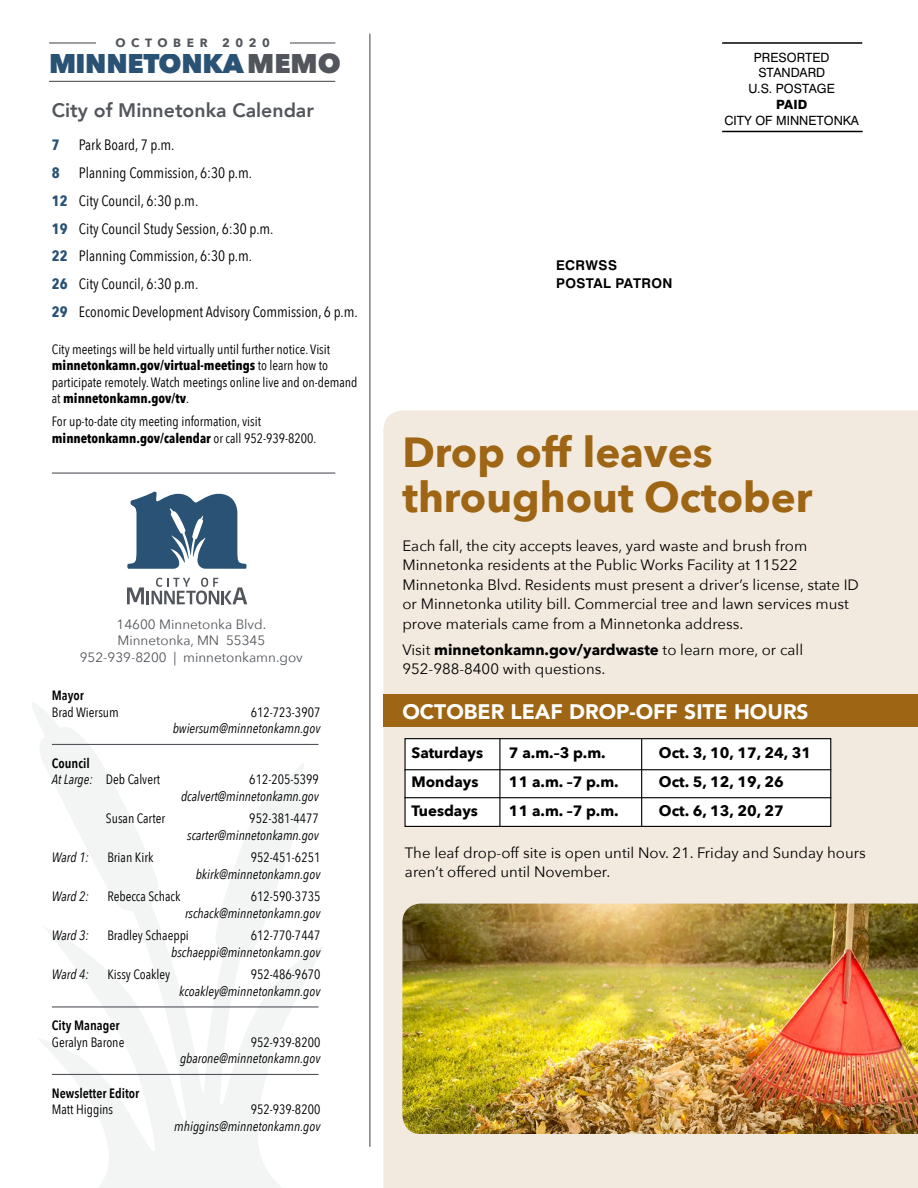
<style>
.page{position:relative;width:918px;height:1188px;background:#fff}
.page>*{position:absolute;margin:0;border:0;box-sizing:border-box;transform-origin:0 0}
.t1{font:700 42px/45px "Avenir Next";color:#9e6614}
.t2{font:800 27px "Avenir Next";letter-spacing:-.01em;color:#2a5274}
.t3{font:900 21px "Avenir";color:#fff}
.t4{font:800 19.5px "Avenir";color:#52555b}
.t5{font:15px/19.5px "Avenir Next";color:#000}
.t6{font:15px/27.8px "Avenir Next Condensed";color:#000}
.t7{font:700 15px "Avenir Next";color:#000}
.t8{font:700 15px "Avenir Next Condensed";color:#2a5274}
.t9{font:13.5px/16.5px "Avenir Next Condensed";color:#000}
.t10{font:italic 13.5px "Avenir Next Condensed";color:#000}
.t11{font:13.5px/16.5px "Avenir Next";color:#52555b;text-align:center}
.t12{font:600 13.5px "Avenir Next Condensed";color:#000}
.t13{font:700 13.5px/18px "Swiss 721 BT";letter-spacing:.025em;color:#000}
.t14{font:12.75px/15.8px "Swiss 721 BT";color:#000;text-align:center}
.t15{font:800 12.75px "Swiss 721 BT";color:#000}
.t16{font:700 12px "Avenir Next";letter-spacing:.47em;color:#52555b}
.s1{color:#52555b}
.s2{font-weight:700;color:#2a5274}
.s3{font-weight:700}
.s4{font-weight:600}
.s5{font-style:italic}
</style>
<div class="page">
<svg style="left:32px;top:702px;width:291px;height:486px"></svg>
<hr style="left:52px;top:744px;width:267px;height:1px;background:#52555b">
<hr style="left:52px;top:1006px;width:267px;height:2px;background:#52555b">
<hr style="left:52px;top:1074px;width:267px;height:1px;background:#52555b">
<svg style="left:127px;top:578px;width:120px;height:27px"></svg>
<svg style="left:127px;top:492px;width:120px;height:77px"></svg>
<hr style="left:722px;top:42px;width:140px;height:2px;background:#000">
<hr style="left:722px;top:131px;width:141px;height:1px;background:#000">
<hr style="left:49px;top:42px;width:286px;height:2px;background:#52555b">
<hr style="left:49px;top:81px;width:286px;height:1px;background:#52555b">
<hr style="left:52px;top:472px;width:283px;height:2px;background:#52555b">
<hr style="left:369px;top:34px;width:1px;height:1113px;background:#52555b">
<div style="left:96px;top:34px;width:194px;height:20px;background:#fff"></div>
<div style="left:383px;top:410px;width:535px;height:778px;background:#f3eadf"></div>
<div style="left:383px;top:694px;width:535px;height:33px;background:#9e6614"></div>
<div style="left:405px;top:739px;width:426px;height:87px;background:#fff"></div>
<div style="left:404px;top:738px;width:427px;height:89px;border:1px solid #000"></div>
<hr style="left:404px;top:769px;width:427px;height:1px;background:#000">
<hr style="left:404px;top:797px;width:427px;height:1px;background:#000">
<hr style="left:499px;top:738px;width:1px;height:89px;background:#000">
<hr style="left:641px;top:738px;width:1px;height:89px;background:#000">
<img style="left:402px;top:904px;width:516px;height:230px">
<p class="t16" style="left:115px;top:33px;width:156px">OCTOBER 2020</p>
<h2 class="t2" style="left:49px;top:47px;width:293px">MINNETONKA<span class="s1">MEMO</span></h2>
<h3 class="t4" style="left:52px;top:95px;width:264px">City of Minnetonka Calendar</h3>
<p class="t8" style="left:52px;top:136px;width:9px">7</p>
<p class="t6" style="left:79px;top:130px;width:97px">Park Board, 7 p.m.</p>
<p class="t8" style="left:52px;top:164px;width:9px">8</p>
<p class="t6" style="left:52px;top:158px;width:307px;text-indent:27px">Planning Commission, 6:30 p.m.<br><span class="s2">12</span> City Council, 6:30 p.m.<br><span class="s2">19</span> City Council Study Session, 6:30 p.m.<br><span class="s2">22</span> Planning Commission, 6:30 p.m.<br><span class="s2">26</span> City Council, 6:30 p.m.<br><span class="s2">29</span> Economic Development Advisory Commission, 6 p.m.</p>
<p class="t9" style="left:52px;top:340px;width:307px">City meetings will be held virtually until further notice. Visit <span class="s3">minnetonkamn.gov/virtual-meetings</span> to learn how to participate remotely. Watch meetings online live and on-demand at <span class="s3">minnetonkamn.gov/tv</span>.</p>
<p class="t9" style="left:52px;top:413px;width:266px">For up-to-date city meeting information, visit <span class="s3">minnetonkamn.gov/calendar</span> or call 952-939-8200.</p>
<p class="t11" style="left:80px;top:615px;width:225px">14600 Minnetonka Blvd.<br>Minnetonka, MN 55345<br>952-939-8200 | minnetonkamn.gov</p>
<p class="t12" style="left:52px;top:684px;width:34px">Mayor</p>
<p class="t9" style="left:52px;top:703px;width:69px">Brad Wiersum</p>
<p class="t9" style="left:251px;top:703px;width:71px">612-723-3907</p>
<p class="t10" style="left:173px;top:720px;width:149px">bwiersum@minnetonkamn.gov</p>
<p class="t9" style="left:52px;top:754px;width:110px"><span class="s4">Council<br></span><span class="s5">At Large:</span> Deb Calvert</p>
<p class="t9" style="left:249px;top:770px;width:71px">612-205-5399</p>
<p class="t10" style="left:181px;top:788px;width:139px">dcalvert@minnetonkamn.gov</p>
<p class="t9" style="left:106px;top:809px;width:61px">Susan Carter</p>
<p class="t9" style="left:249px;top:809px;width:71px">952-381-4477</p>
<p class="t10" style="left:187px;top:827px;width:133px">scarter@minnetonkamn.gov</p>
<p class="t10" style="left:52px;top:849px;width:38px">Ward 1:</p>
<p class="t9" style="left:107px;top:848px;width:48px">Brian Kirk</p>
<p class="t9" style="left:251px;top:848px;width:71px">952-451-6251</p>
<p class="t10" style="left:196px;top:866px;width:126px">bkirk@minnetonkamn.gov</p>
<p class="t10" style="left:52px;top:888px;width:38px">Ward 2:</p>
<p class="t9" style="left:107px;top:887px;width:75px">Rebecca Schack</p>
<p class="t9" style="left:251px;top:887px;width:71px">612-590-3735</p>
<p class="t10" style="left:185px;top:905px;width:137px">rschack@minnetonkamn.gov</p>
<p class="t10" style="left:52px;top:927px;width:38px">Ward 3:</p>
<p class="t9" style="left:107px;top:926px;width:83px">Bradley Schaeppi</p>
<p class="t9" style="left:251px;top:926px;width:71px">612-770-7447</p>
<p class="t10" style="left:171px;top:944px;width:151px">bschaeppi@minnetonkamn.gov</p>
<p class="t10" style="left:52px;top:966px;width:38px">Ward 4:</p>
<p class="t9" style="left:107px;top:965px;width:64px">Kissy Coakley</p>
<p class="t9" style="left:251px;top:965px;width:71px">952-486-9670</p>
<p class="t10" style="left:179px;top:983px;width:143px">kcoakley@minnetonkamn.gov</p>
<p class="t12" style="left:52px;top:1014px;width:69px">City Manager</p>
<p class="t9" style="left:52px;top:1033px;width:74px">Geralyn Barone</p>
<p class="t9" style="left:251px;top:1033px;width:71px">952-939-8200</p>
<p class="t10" style="left:180px;top:1050px;width:142px">gbarone@minnetonkamn.gov</p>
<p class="t12" style="left:52px;top:1081px;width:89px">Newsletter Editor</p>
<p class="t9" style="left:52px;top:1100px;width:63px">Matt Higgins</p>
<p class="t9" style="left:251px;top:1100px;width:71px">952-939-8200</p>
<p class="t10" style="left:174px;top:1118px;width:148px">mhiggins@minnetonkamn.gov</p>
<p class="t14" style="left:749px;top:49px;width:88px">PRESORTED<br>STANDARD<br>U.S. POSTAGE</p>
<p class="t15" style="left:776px;top:97px;width:32px">PAID</p>
<p class="t14" style="left:725px;top:112px;width:136px">CITY OF MINNETONKA</p>
<p class="t13" style="left:556px;top:256px;width:118px">ECRWSS<br>POSTAL PATRON</p>
<h1 class="t1" style="left:402px;top:429px;width:412px">Drop off leaves throughout October</h1>
<p class="t5" style="left:402px;top:535px;width:458px">Each fall, the city accepts leaves, yard waste and brush from Minnetonka residents at the Public Works Facility at 11522<br>Minnetonka Blvd. Residents must present a driver’s license, state ID or Minnetonka utility bill. Commercial tree and lawn services must prove materials came from a Minnetonka address.</p>
<p class="t5" style="left:402px;top:639px;width:402px">Visit <span class="s3">minnetonkamn.gov/yardwaste</span> to learn more, or call<br>952-988-8400 with questions.</p>
<h3 class="t3" style="left:402px;top:693px;width:408px">OCTOBER LEAF DROP-OFF SITE HOURS</h3>
<p class="t7" style="left:411px;top:739px;width:73px">Saturdays</p>
<p class="t7" style="left:509px;top:739px;width:98px">7 a.m.–3 p.m.</p>
<p class="t7" style="left:659px;top:739px;width:154px">Oct. 3, 10, 17, 24, 31</p>
<p class="t7" style="left:411px;top:769px;width:68px">Mondays</p>
<p class="t7" style="left:509px;top:769px;width:111px">11 a.m. –7 p.m.</p>
<p class="t7" style="left:659px;top:769px;width:126px">Oct. 5, 12, 19, 26</p>
<p class="t7" style="left:411px;top:798px;width:68px">Tuesdays</p>
<p class="t7" style="left:509px;top:798px;width:111px">11 a.m. –7 p.m.</p>
<p class="t7" style="left:659px;top:798px;width:126px">Oct. 6, 13, 20, 27</p>
<p class="t5" style="left:405px;top:842px;width:462px">The leaf drop-off site is open until Nov. 21. Friday and Sunday hours aren’t offered until November.</p>
</div>
